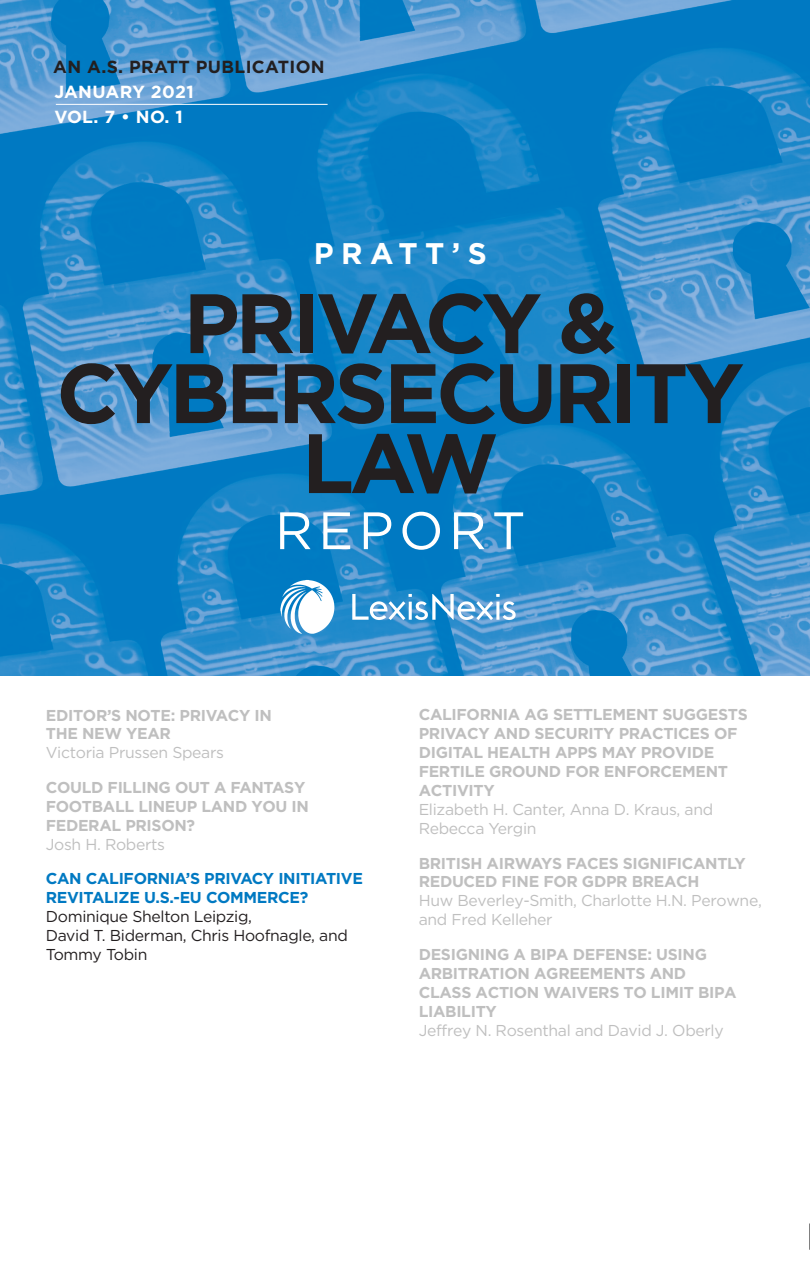
<style>
.page{position:relative;width:810px;height:1276px;background:#fff}
.page>*{position:absolute;margin:0;border:0;box-sizing:border-box;transform-origin:0 0}
.t1{font:700 84px/70px "Gotham";letter-spacing:-.05em;color:#231f20;text-align:center}
.t2{font:52.5px "Gotham";color:#fff}
.t3{font:700 29.75px "Gotham";color:#fff}
.t4{font:700 17.5px "Gotham";letter-spacing:.02em;color:#231f20}
.t5{font:700 17.5px/24.5px "Gotham";letter-spacing:.02em;color:#fff}
.t6{font:700 15.75px/18.9px "Gotham";letter-spacing:-.02em;color:#bfbfbf}
.t7{font:15.75px/18.9px "Gotham";letter-spacing:-.02em;color:#bfbfbf}
.t8{font:15.75px/18.9px "Gotham";letter-spacing:-.02em;color:#231f20}
.t9{font:700 15.75px/18.9px "Gotham";letter-spacing:-.02em;color:#0079c2}
</style>
<div class="page">
<img style="left:0;top:0;width:810px;height:676px">
<hr style="left:56px;top:104px;width:271px;height:1px;background:#fff">
<img style="left:243px;top:555px;width:314px;height:104px">
<svg style="left:809px;top:1223px;width:1px;height:27px"></svg>
<p class="t4" style="left:53px;top:57px;width:270px">AN A.S. PRATT PUBLICATION</p>
<p class="t5" style="left:54px;top:79px;width:141px;text-indent:96px">2021<br>VOL. 7 • NO. 1</p>
<p class="t5" style="left:54px;top:79px;width:46px">JANUARY</p>
<h3 class="t3" style="left:314px;top:236px;width:174px">P RATT’S</h3>
<h1 class="t1" style="left:56px;top:286px;width:689px">PRIVACY &amp;<br>CYBERSECURITY<br>LAW</h1>
<h2 class="t2" style="left:275px;top:501px;width:41px">Repo</h2>
<h2 class="t2" style="left:449px;top:501px;width:78px">rt</h2>
<p class="t6" style="left:46px;top:705px;width:228px">EDITOR’S NOTE: PRIVACY IN<br>THE NEW YEAR</p>
<p class="t7" style="left:46px;top:743px;width:180px">Victoria Prussen spears</p>
<p class="t6" style="left:46px;top:777px;width:265px">COULD FILLING OUT A FANTASY<br>FOOTBALL LINEUP LAND YOU IN<br>FEDERAL PRISON?</p>
<p class="t7" style="left:46px;top:834px;width:121px">Josh H. roberts</p>
<p class="t9" style="left:46px;top:869px;width:319px">CAN CALIFORNIA’S PRIVACY INITIATIVE<br>REVITALIZE U.S.-EU COMMERCE?</p>
<p class="t8" style="left:46px;top:907px;width:303px">Dominique shelton Leipzig,<br>David t. Biderman, Chris Hoofnagle, and tommy tobin</p>
<p class="t6" style="left:419px;top:705px;width:331px">CALIFORNIA AG SETTLEMENT SUGGESTS<br>PRIVACY AND SECURITY PRACTICES OF<br>DIGITAL HEALTH APPS MAY PROVIDE<br>FERTILE GROUND FOR ENFORCEMENT<br>ACTIVITY</p>
<p class="t7" style="left:419px;top:800px;width:296px">Elizabeth H. Canter, anna D. Kraus, and rebecca Yergin</p>
<p class="t6" style="left:419px;top:853px;width:329px">BRITISH AIRWAYS FACES SIGNIFICANTLY<br>REDUCED FINE FOR GDPR BREACH</p>
<p class="t7" style="left:419px;top:891px;width:345px">Huw Beverley-smith, Charlotte H.N. Perowne, and Fred Kelleher</p>
<p class="t6" style="left:419px;top:944px;width:319px">DESIGNING A BIPA DEFENSE: USING<br>ARBITRATION AGREEMENTS AND<br>CLASS ACTION WAIVERS TO LIMIT BIPA<br>LIABILITY</p>
<p class="t7" style="left:419px;top:1020px;width:306px">Jeffrey N. rosenthal and David J. Oberly</p>
</div>
